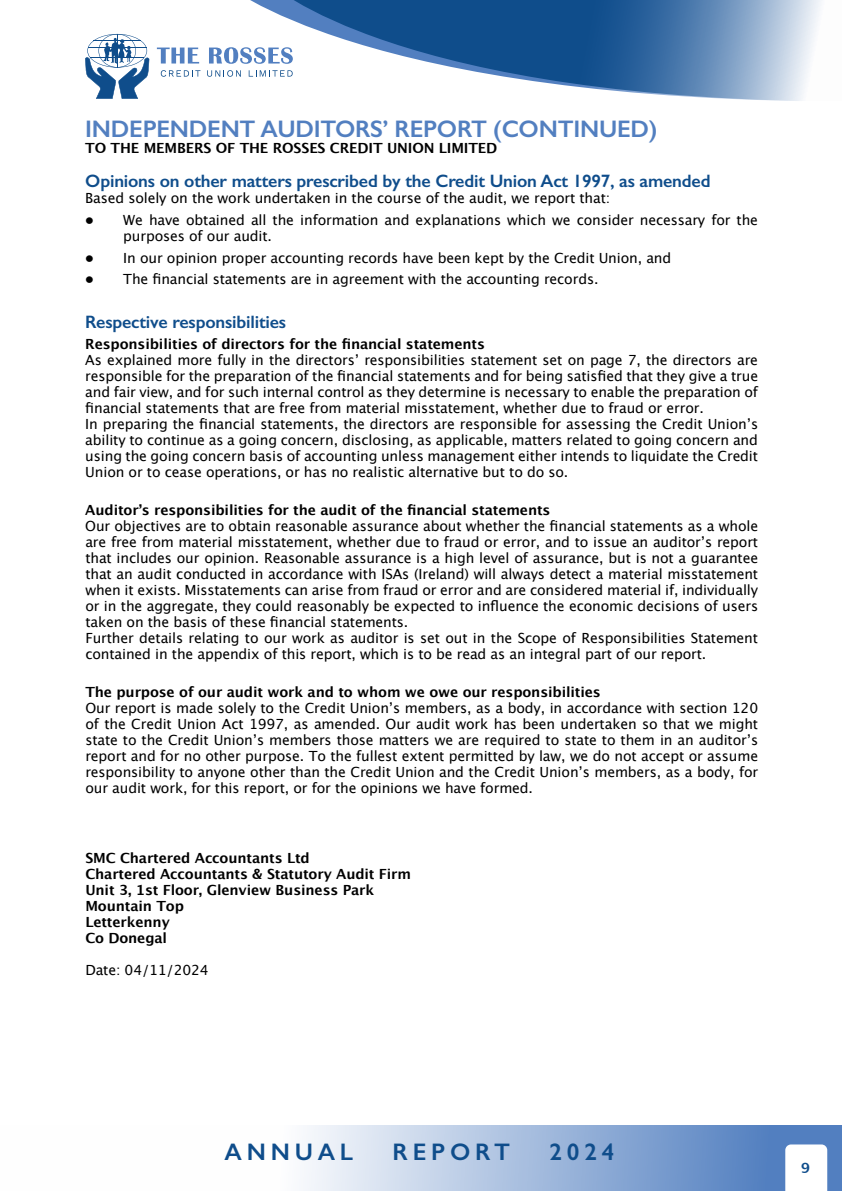
<style>
.page{position:relative;width:842px;height:1191px;background:#fff}
.page>*{position:absolute;margin:0;border:0;box-sizing:border-box;transform-origin:0 0}
.t1{font:600 24px "Gill Sans";letter-spacing:-.01em;color:#527fc0}
.t2{font:600 24px "Gill Sans";letter-spacing:.2em;color:#0f4d8b}
.t3{font:600 18px "Gill Sans";letter-spacing:-.01em;color:#0f4d8b}
.t4{font:14px/16px "Lucida Grande";letter-spacing:-.01em;color:#000}
.t5{font:700 14px/16px "Lucida Grande";letter-spacing:-.01em;color:#000}
.t6{font:700 14px "Lucida Grande";color:#0f4d8b}
.s1{font-weight:700}
</style>
<div class="page">
<svg style="left:304px;top:1125px;width:538px;height:66px"></svg>
<hr style="left:0;top:1125px;width:1px;height:66px;background:#527fc0">
<svg style="left:785px;top:1144px;width:42px;height:47px"></svg>
<svg style="left:269px;top:0;width:553px;height:101px"></svg>
<svg style="left:85px;top:34px;width:64px;height:65px"></svg>
<svg style="left:157px;top:48px;width:42px;height:16px"></svg>
<svg style="left:209px;top:47px;width:84px;height:17px"></svg>
<svg style="left:161px;top:70px;width:39px;height:7px"></svg>
<svg style="left:207px;top:70px;width:34px;height:7px"></svg>
<svg style="left:249px;top:70px;width:44px;height:7px"></svg>
<h1 class="t1" style="left:85px;top:114px;width:574px">INDEPENDENT AUDITORS’ REPORT (CONTINUED)</h1>
<p class="t5" style="left:85px;top:140px;width:414px">TO THE MEMBERS OF THE ROSSES CREDIT UNION LIMITED</p>
<p class="t3" style="left:85px;top:170px;width:627px">Opinions on other matters prescribed by the Credit Union Act 1997, as amended</p>
<p class="t4" style="left:85px;top:190px;width:526px">Based solely on the work undertaken in the course of the audit, we report that:</p>
<p class="t4" style="left:123px;top:212px;width:636px;text-indent:-38px"><span class="s1">•</span> We have obtained all the information and explanations which we consider necessary for the purposes of our audit.</p>
<p class="t4" style="left:85px;top:250px;width:587px"><span class="s1">•</span> In our opinion proper accounting records have been kept by the Credit Union, and</p>
<p class="t4" style="left:85px;top:271px;width:515px"><span class="s1">•</span> The financial statements are in agreement with the accounting records.</p>
<p class="t3" style="left:85px;top:311px;width:202px">Respective responsibilities</p>
<p class="t5" style="left:85px;top:336px;width:401px">Responsibilities of directors for the financial statements</p>
<p class="t4" style="left:85px;top:352px;width:674px">As explained more fully in the directors’ responsibilities statement set on page 7, the directors are responsible for the preparation of the financial statements and for being satisfied that they give a true and fair view, and for such internal control as they determine is necessary to enable the preparation of financial statements that are free from material misstatement, whether due to fraud or error.<br>In preparing the financial statements, the directors are responsible for assessing the Credit Union’s ability to continue as a going concern, disclosing, as applicable, matters related to going concern and using the going concern basis of accounting unless management either intends to liquidate the Credit Union or to cease operations, or has no realistic alternative but to do so.</p>
<p class="t5" style="left:85px;top:502px;width:467px">Auditor’s responsibilities for the audit of the financial statements</p>
<p class="t4" style="left:85px;top:518px;width:674px">Our objectives are to obtain reasonable assurance about whether the financial statements as a whole are free from material misstatement, whether due to fraud or error, and to issue an auditor’s report that includes our opinion. Reasonable assurance is a high level of assurance, but is not a guarantee that an audit conducted in accordance with ISAs (Ireland) will always detect a material misstatement when it exists. Misstatements can arise from fraud or error and are considered material if, individually or in the aggregate, they could reasonably be expected to influence the economic decisions of users taken on the basis of these financial statements.<br>Further details relating to our work as auditor is set out in the Scope of Responsibilities Statement contained in the appendix of this report, which is to be read as an integral part of our report.</p>
<p class="t5" style="left:85px;top:683px;width:517px">The purpose of our audit work and to whom we owe our responsibilities</p>
<p class="t4" style="left:85px;top:700px;width:674px;text-align:justify">Our report is made solely to the Credit Union’s members, as a body, in accordance with section 120 of the Credit Union Act 1997, as amended. Our audit work has been undertaken so that we might state to the Credit Union’s members those matters we are required to state to them in an auditor’s report and for no other purpose. To the fullest extent permitted by law, we do not accept or assume responsibility to anyone other than the Credit Union and the Credit Union’s members, as a body, for our audit work, for this report, or for the opinions we have formed.</p>
<p class="t5" style="left:85px;top:849px;width:327px">SMC Chartered Accountants Ltd<br>Chartered Accountants &amp; Statutory Audit Firm<br>Unit 3, 1st Floor, Glenview Business Park<br>Mountain Top<br>Letterkenny<br>Co Donegal</p>
<p class="t4" style="left:85px;top:961px;width:125px">Date: 04/11/2024</p>
<h1 class="t2" style="left:225px;top:1137px;width:130px">ANNUAL</h1>
<h1 class="t2" style="left:392px;top:1137px;width:119px">REPORT</h1>
<h1 class="t2" style="left:549px;top:1137px;width:67px">2024</h1>
<p class="t6" style="left:801px;top:1156px;width:11px">9</p>
</div>
